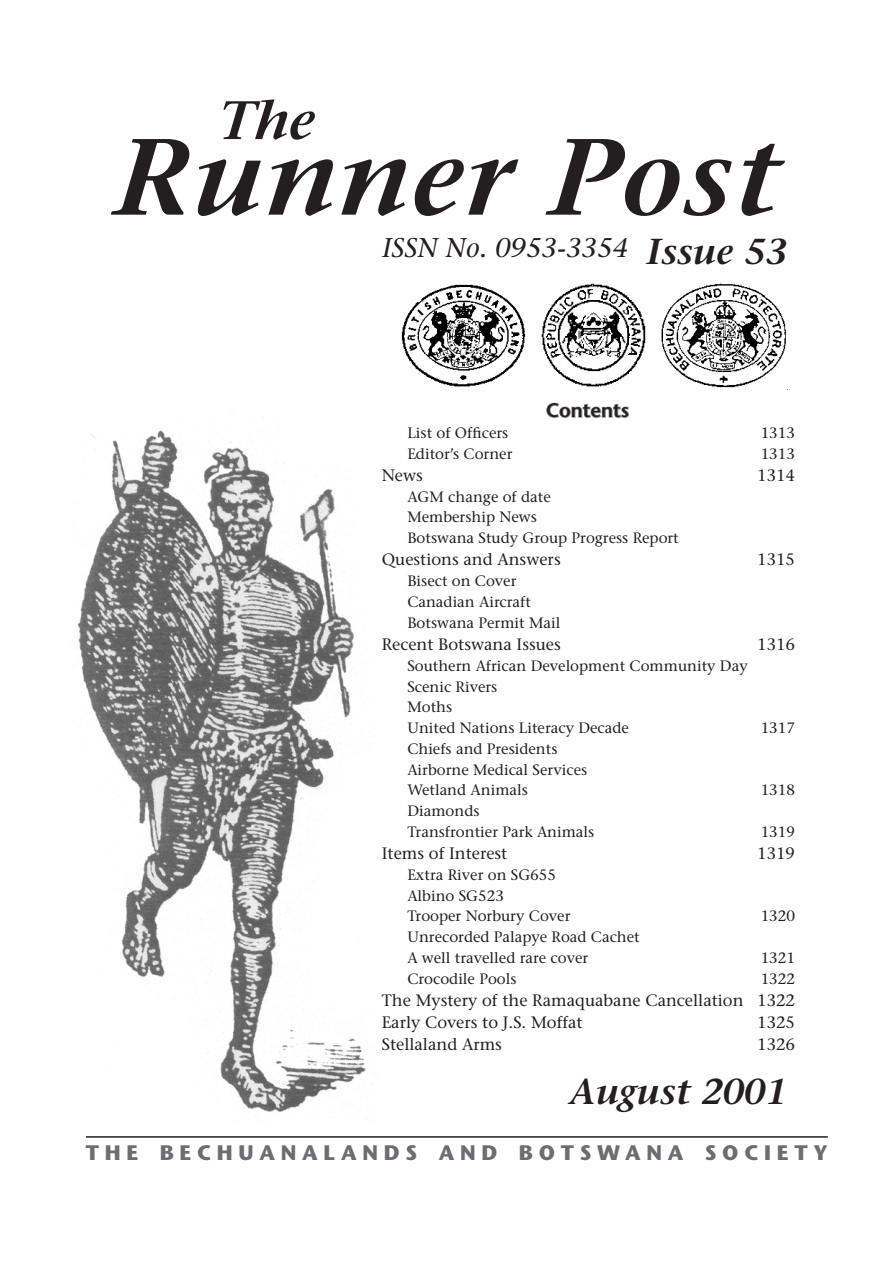
<style>
.page{position:relative;width:893px;height:1263px;background:#fff}
.page>*{position:absolute;margin:0;border:0;box-sizing:border-box;transform-origin:0 0}
.t1{font:italic 600 108px "Stone Serif";color:#231f20}
.t2{font:italic 600 54px "Stone Serif";color:#231f20}
.t3{font:italic 600 36px "Stone Serif";color:#231f20}
.t4{font:italic 27px "Stone Serif";color:#231f20}
.t5{font:700 21px "Stone Sans";letter-spacing:.275em;color:#6c6d70}
.News_Item_Header{font:600 19.5px "Stone Sans";color:#231f20}
.t6{font:16.5px "Stone Serif";color:#231f20}
.TOC_sub{font:15px "Stone Serif";color:#231f20}
.s1{font-weight:600;font-size:36px}
</style>
<div class="page">
<img style="left:77px;top:430px;width:295px;height:670px">
<hr style="left:86px;top:1136px;width:742px;height:1px;background:#231f20">
<svg style="left:155px;top:1100px;width:269px;height:38px"></svg>
<svg style="left:430px;top:1136px;width:73px;height:2px"></svg>
<svg style="left:514px;top:1136px;width:314px;height:2px"></svg>
<img style="left:541px;top:283px;width:105px;height:104px">
<img style="left:661px;top:283px;width:125px;height:105px">
<img style="left:401px;top:288px;width:125px;height:99px">
<svg style="left:401px;top:284px;width:85px;height:7px"></svg>
<svg style="left:546px;top:402px;width:84px;height:17px"></svg>
<h2 class="t2" style="left:217px;top:89px;width:104px">The</h2>
<h1 class="t1" style="left:113px;top:114px;width:665px">Runner Post</h1>
<h3 class="t4" style="left:382px;top:232px;width:406px">ISSN No. 0953-3354 <span class="s1">Issue 53</span></h3>
<p class="News_Item_Header" style="left:546px;top:399px;width:85px">Contents</p>
<p class="TOC_sub" style="left:407px;top:424px;width:102px">List of Officers</p>
<p class="TOC_sub" style="left:761px;top:424px;width:36px">1313</p>
<p class="TOC_sub" style="left:407px;top:445px;width:107px">Editor’s Corner</p>
<p class="TOC_sub" style="left:761px;top:445px;width:36px">1313</p>
<p class="t6" style="left:382px;top:465px;width:43px">News</p>
<p class="t6" style="left:757px;top:465px;width:39px">1314</p>
<p class="TOC_sub" style="left:407px;top:488px;width:145px">AGM change of date</p>
<p class="TOC_sub" style="left:407px;top:508px;width:131px">Membership News</p>
<p class="TOC_sub" style="left:407px;top:529px;width:273px">Botswana Study Group Progress Report</p>
<p class="t6" style="left:382px;top:550px;width:180px">Questions and Answers</p>
<p class="t6" style="left:757px;top:550px;width:39px">1315</p>
<p class="TOC_sub" style="left:407px;top:572px;width:111px">Bisect on Cover</p>
<p class="TOC_sub" style="left:407px;top:593px;width:125px">Canadian Aircraft</p>
<p class="TOC_sub" style="left:407px;top:614px;width:155px">Botswana Permit Mail</p>
<p class="t6" style="left:382px;top:634px;width:180px">Recent Botswana Issues</p>
<p class="t6" style="left:757px;top:634px;width:39px">1316</p>
<p class="TOC_sub" style="left:407px;top:657px;width:342px">Southern African Development Community Day</p>
<p class="TOC_sub" style="left:407px;top:677px;width:92px">Scenic Rivers</p>
<p class="TOC_sub" style="left:407px;top:698px;width:46px">Moths</p>
<p class="TOC_sub" style="left:407px;top:719px;width:223px">United Nations Literacy Decade</p>
<p class="TOC_sub" style="left:761px;top:719px;width:36px">1317</p>
<p class="TOC_sub" style="left:407px;top:740px;width:152px">Chiefs and Presidents</p>
<p class="TOC_sub" style="left:407px;top:760px;width:181px">Airborne Medical Services</p>
<p class="TOC_sub" style="left:407px;top:781px;width:122px">Wetland Animals</p>
<p class="TOC_sub" style="left:761px;top:781px;width:36px">1318</p>
<p class="TOC_sub" style="left:407px;top:802px;width:74px">Diamonds</p>
<p class="TOC_sub" style="left:407px;top:823px;width:189px">Transfrontier Park Animals</p>
<p class="TOC_sub" style="left:761px;top:823px;width:36px">1319</p>
<p class="t6" style="left:382px;top:843px;width:127px">Items of Interest</p>
<p class="t6" style="left:757px;top:843px;width:39px">1319</p>
<p class="TOC_sub" style="left:407px;top:866px;width:150px">Extra River on SG655</p>
<p class="TOC_sub" style="left:407px;top:886px;width:98px">Albino SG523</p>
<p class="TOC_sub" style="left:407px;top:907px;width:165px">Trooper Norbury Cover</p>
<p class="TOC_sub" style="left:761px;top:907px;width:36px">1320</p>
<p class="TOC_sub" style="left:407px;top:928px;width:234px">Unrecorded Palapye Road Cachet</p>
<p class="TOC_sub" style="left:407px;top:949px;width:182px">A well travelled rare cover</p>
<p class="TOC_sub" style="left:761px;top:949px;width:36px">1321</p>
<p class="TOC_sub" style="left:407px;top:969px;width:111px">Crocodile Pools</p>
<p class="TOC_sub" style="left:761px;top:969px;width:36px">1322</p>
<p class="t6" style="left:382px;top:990px;width:415px">The Mystery of the Ramaquabane Cancellation 1322</p>
<p class="t6" style="left:382px;top:1012px;width:202px">Early Covers to J.S. Moffat</p>
<p class="t6" style="left:757px;top:1012px;width:39px">1325</p>
<p class="t6" style="left:382px;top:1035px;width:122px">Stellaland Arms</p>
<p class="t6" style="left:757px;top:1035px;width:39px">1326</p>
<h3 class="t3" style="left:570px;top:1070px;width:219px">August 2001</h3>
<h3 class="t5" style="left:86px;top:1140px;width:743px">THE BECHUANALANDS AND BOTSWANA SOCIETY</h3>
</div>
